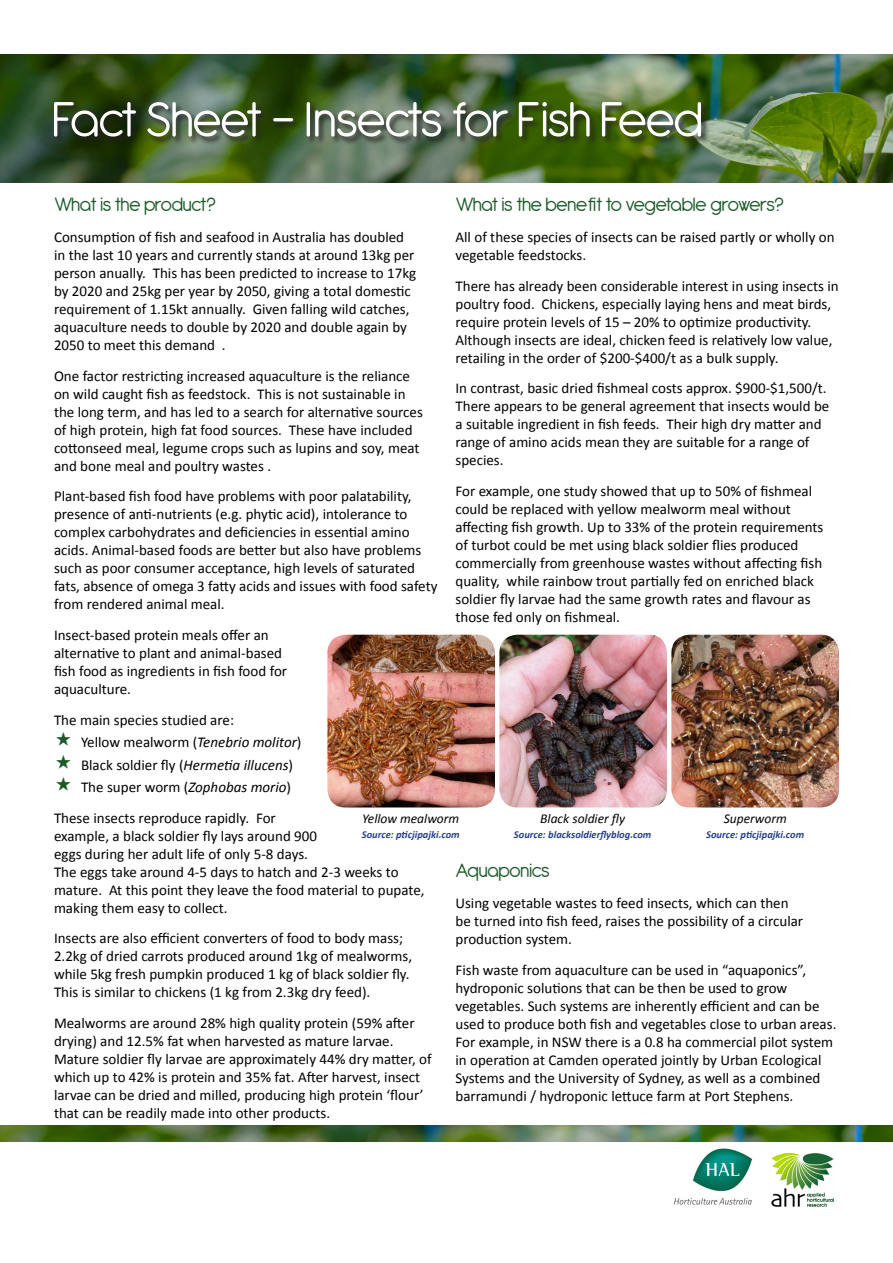
<style>
.page{position:relative;width:893px;height:1263px;background:#fff}
.page>*{position:absolute;margin:0;border:0;box-sizing:border-box;transform-origin:0 0}
.t1{font:21px "Antipasto";letter-spacing:-.04em;color:#1b5a28}
.t2{font:15px/18px "Calibri";color:#000}
.t3{font:italic 13.5px "Calibri";color:#000}
.t4{font:italic 700 10.5px "Calibri";color:#253f8e}
.s1{font-style:italic}
</style>
<div class="page">
<img style="left:0;top:54px;width:893px;height:129px">
<img style="left:0;top:1125px;width:893px;height:16px">
<img style="left:674px;top:1148px;width:78px;height:57px">
<img style="left:771px;top:1152px;width:63px;height:55px">
<div style="left:54px;top:102px;width:656px;height:43px;background:#231f20;opacity:.8"></div>
<img style="left:54px;top:102px;width:647px;height:35px">
<img style="left:499px;top:635px;width:168px;height:172px">
<img style="left:671px;top:635px;width:168px;height:172px">
<img style="left:327px;top:635px;width:168px;height:172px">
<h1 class="t1" style="left:455px;top:192px;width:330px">What is the benefit to vegetable growers?</h1>
<p class="t2" style="left:455px;top:228px;width:381px">All of these species of insects can be raised partly or wholly on vegetable feedstocks.</p>
<p class="t2" style="left:455px;top:277px;width:385px">There has already been considerable interest in using insects in poultry food. Chickens, especially laying hens and meat birds, require protein levels of 15 – 20% to optimize productivity.<br>Although insects are ideal, chicken feed is relatively low value, retailing in the order of $200-$400/t as a bulk supply.</p>
<p class="t2" style="left:455px;top:379px;width:375px">In contrast, basic dried fishmeal costs approx. $900-$1,500/t.<br>There appears to be general agreement that insects would be a suitable ingredient in fish feeds. Their high dry matter and range of amino acids mean they are suitable for a range of species.</p>
<p class="t2" style="left:455px;top:482px;width:369px">For example, one study showed that up to 50% of fishmeal could be replaced with yellow mealworm meal without affecting fish growth. Up to 33% of the protein requirements of turbot could be met using black soldier flies produced commercially from greenhouse wastes without affecting fish quality, while rainbow trout partially fed on enriched black soldier fly larvae had the same growth rates and flavour as those fed only on fishmeal.</p>
<h1 class="t1" style="left:54px;top:192px;width:163px">What is the product?</h1>
<p class="t2" style="left:54px;top:228px;width:364px">Consumption of fish and seafood in Australia has doubled in the last 10 years and currently stands at around 13kg per person anually. This has been predicted to increase to 17kg by 2020 and 25kg per year by 2050, giving a total domestic requirement of 1.15kt annually. Given falling wild catches, aquaculture needs to double by 2020 and double again by 2050 to meet this demand .</p>
<p class="t2" style="left:54px;top:367px;width:370px">One factor restricting increased aquaculture is the reliance on wild caught fish as feedstock. This is not sustainable in the long term, and has led to a search for alternative sources of high protein, high fat food sources. These have included cottonseed meal, legume crops such as lupins and soy, meat and bone meal and poultry wastes .</p>
<p class="t2" style="left:54px;top:487px;width:385px">Plant-based fish food have problems with poor palatability, presence of anti-nutrients (e.g. phytic acid), intolerance to complex carbohydrates and deficiencies in essential amino acids. Animal-based foods are better but also have problems such as poor consumer acceptance, high levels of saturated fats, absence of omega 3 fatty acids and issues with food safety from rendered animal meal.</p>
<p class="t2" style="left:54px;top:626px;width:235px">Insect-based protein meals offer an alternative to plant and animal-based fish food as ingredients in fish food for aquaculture.</p>
<p class="t2" style="left:81px;top:709px;width:222px;line-height:22.2px;text-indent:-27px">The main species studied are:<br>Yellow mealworm (<span class="s1">Tenebrio molitor</span>)<br>Black soldier fly (<span class="s1">Hermetia illucens</span>)<br>The super worm (<span class="s1">Zophobas morio</span>)</p>
<p class="t2" style="left:54px;top:808px;width:372px">These insects reproduce rapidly. For<br>example, a black soldier fly lays around 900<br>eggs during her adult life of only 5-8 days.<br>The eggs take around 4-5 days to hatch and 2-3 weeks to mature. At this point they leave the food material to pupate, making them easy to collect.</p>
<p class="t2" style="left:54px;top:929px;width:360px">Insects are also efficient converters of food to body mass; 2.2kg of dried carrots produced around 1kg of mealworms, while 5kg fresh pumpkin produced 1 kg of black soldier fly.<br>This is similar to chickens (1 kg from 2.3kg dry feed).</p>
<p class="t2" style="left:54px;top:1014px;width:379px">Mealworms are around 28% high quality protein (59% after drying) and 12.5% fat when harvested as mature larvae.<br>Mature soldier fly larvae are approximately 44% dry matter, of which up to 42% is protein and 35% fat. After harvest, insect larvae can be dried and milled, producing high protein ‘flour’ that can be readily made into other products.</p>
<p class="t3" style="left:540px;top:809px;width:86px">Black soldier fly</p>
<p class="t4" style="left:514px;top:828px;width:139px">Source: blacksoldierflyblog.com</p>
<p class="t3" style="left:362px;top:809px;width:98px">Yellow mealworm</p>
<p class="t4" style="left:362px;top:828px;width:99px">Source: pticjipajki.com</p>
<p class="t3" style="left:724px;top:809px;width:65px">Superworm</p>
<p class="t4" style="left:706px;top:828px;width:99px">Source: pticjipajki.com</p>
<h1 class="t1" style="left:455px;top:858px;width:96px">Aquaponics</h1>
<p class="t2" style="left:455px;top:894px;width:349px">Using vegetable wastes to feed insects, which can then be turned into fish feed, raises the possibility of a circular production system.</p>
<p class="t2" style="left:455px;top:961px;width:382px">Fish waste from aquaculture can be used in “aquaponics”, hydroponic solutions that can be then be used to grow vegetables. Such systems are inherently efficient and can be used to produce both fish and vegetables close to urban areas.<br>For example, in NSW there is a 0.8 ha commercial pilot system in operation at Camden operated jointly by Urban Ecological Systems and the University of Sydney, as well as a combined barramundi / hydroponic lettuce farm at Port Stephens.</p>
</div>
